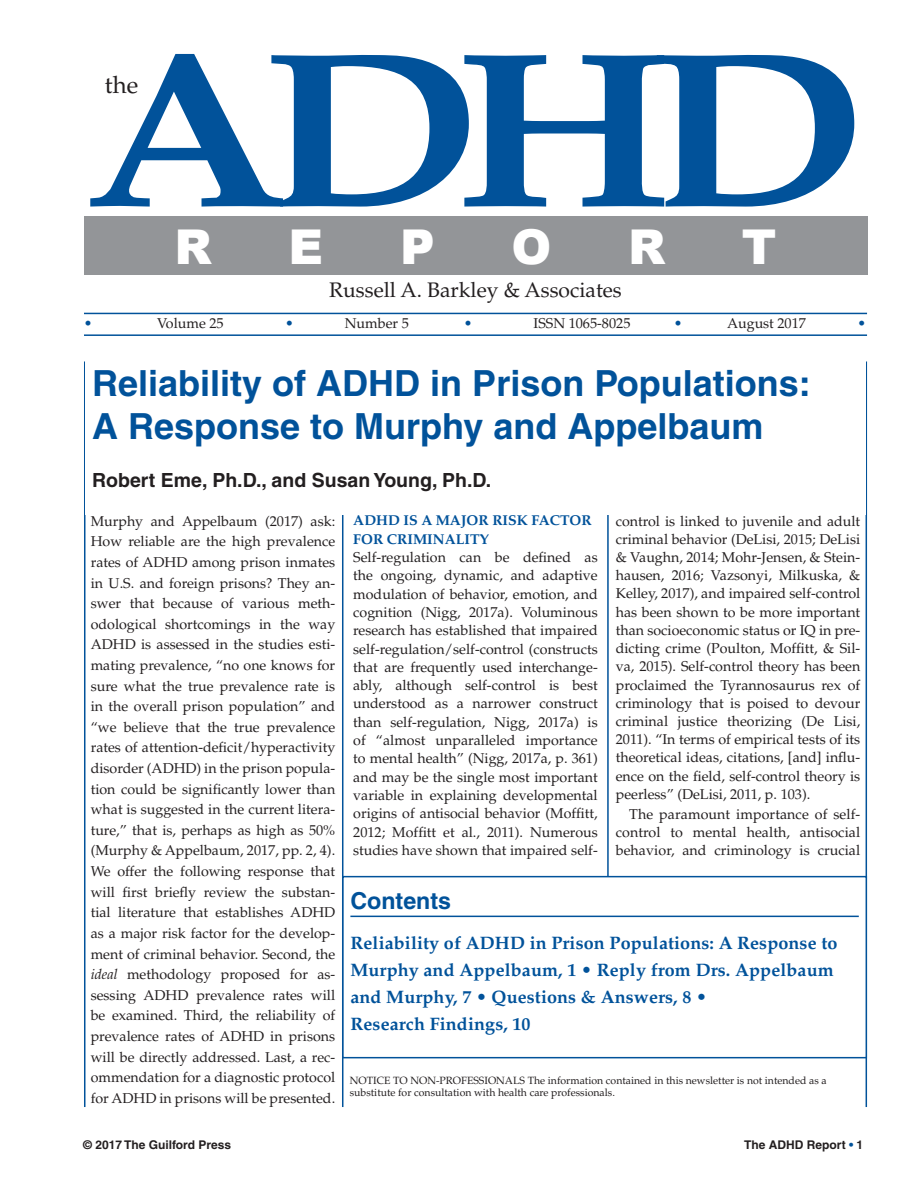
<style>
.page{position:relative;width:918px;height:1188px;background:#fff}
.page>*{position:absolute;margin:0;border:0;box-sizing:border-box;transform-origin:0 0}
.t1{font:700 221.55px "Palatino";color:#01529a;scale:1.19 1}
.t2{font:900 48px "Arial";color:#fff}
.t3{font:700 36px/43.2px "Helvetica";color:#01529a}
.t4{font:24px "Palatino";color:#231f20}
.t5{font:700 23.25px "Helvetica";color:#01529a}
.t6{font:21px "Palatino";color:#231f20}
.t7{font:700 19.5px "Helvetica";color:#231f20}
.t8{font:700 18px/27px "Palatino";letter-spacing:.005em;color:#01529a}
.t9{font:14.25px/20.5px "Palatino";color:#231f20;text-align:justify}
.t10{font:700 14.25px/18.3px "Palatino";color:#01529a}
.t11{font:14.25px "Palatino";color:#01529a}
.t12{font:700 12px "Helvetica";color:#231f20}
.t13{font:10.5px/12.6px "Palatino";color:#231f20}
.s1{font-style:italic}
.s2{color:#01529a}
</style>
<div class="page">
<hr style="left:84px;top:313px;width:783px;height:1px;background:#01529a">
<hr style="left:84px;top:334px;width:783px;height:2px;background:#01529a">
<hr style="left:84px;top:361px;width:1px;height:746px;background:#01529a">
<hr style="left:342px;top:361px;width:1px;height:746px;background:#01529a">
<hr style="left:607px;top:361px;width:2px;height:540px;background:#01529a">
<hr style="left:865px;top:361px;width:2px;height:746px;background:#01529a">
<div style="left:84px;top:216px;width:783px;height:58px;background:#939598"></div>
<hr style="left:350px;top:916px;width:509px;height:1px;background:#01529a">
<div style="left:342px;top:876px;width:525px;height:182px;border:2px solid #01529a"></div>
<h1 class="t1" style="left:84px;top:1px;width:659px">ADHD</h1>
<h3 class="t4" style="left:105px;top:70px;width:35px">the</h3>
<h2 class="t2" style="left:174px;top:212px;width:39px">R</h2>
<h2 class="t2" style="left:289px;top:212px;width:36px">E</h2>
<h2 class="t2" style="left:400px;top:212px;width:36px">P</h2>
<h2 class="t2" style="left:511px;top:212px;width:41px">O</h2>
<h2 class="t2" style="left:628px;top:212px;width:39px">R</h2>
<h2 class="t2" style="left:742px;top:212px;width:36px">T</h2>
<h3 class="t6" style="left:329px;top:278px;width:294px">Russell A. Barkley &amp; Associates</h3>
<p class="t11" style="left:84px;top:314px;width:10px">•</p>
<p class="t9" style="left:157px;top:313px;width:68px">Volume 25</p>
<p class="t11" style="left:285px;top:314px;width:10px">•</p>
<p class="t9" style="left:345px;top:313px;width:66px">Number 5</p>
<p class="t11" style="left:464px;top:314px;width:10px">•</p>
<p class="t9" style="left:534px;top:313px;width:98px">ISSN 1065-8025</p>
<p class="t11" style="left:674px;top:314px;width:10px">•</p>
<p class="t9" style="left:727px;top:313px;width:80px">August 2017</p>
<p class="t11" style="left:858px;top:314px;width:10px">•</p>
<h3 class="t3" style="left:92px;top:361px;width:720px">Reliability of ADHD in Prison Populations:<br>A Response to Murphy and Appelbaum</h3>
<h3 class="t7" style="left:92px;top:468px;width:401px">Robert Eme, Ph.D., and Susan Young, Ph.D.</h3>
<p class="t9" style="left:616px;top:512px;width:246px;line-height:18.1px">control is linked to juvenile and adult criminal behavior (DeLisi, 2015; DeLisi &amp; Vaughn, 2014; Mohr-Jensen, &amp; Stein&shy;hausen, 2016; Vazsonyi, Milkuska, &amp; Kelley, 2017), and impaired self-control has been shown to be more important than socioeconomic status or IQ in pre&shy;dicting crime (Poulton, Moffitt, &amp; Sil&shy;va, 2015). Self-control theory has been proclaimed the Tyrannosaurus rex of criminology that is poised to devour criminal justice theorizing (De Lisi, 2011). “In terms of empirical tests of its theoretical ideas, citations, [and] influ&shy;ence on the field, self-control theory is peerless” (DeLisi, 2011, p. 103).</p>
<p class="t9" style="left:616px;top:805px;width:246px;line-height:18.1px;text-indent:13px">The paramount importance of self&shy;control to mental health, antisocial behavior, and criminology is crucial</p>
<p class="t9" style="left:91px;top:511px;width:246px">Murphy and Appelbaum (2017) ask:<br>How reliable are the high prevalence rates of ADHD among prison inmates in U.S. and foreign prisons? They an&shy;swer that because of various meth&shy;odological shortcomings in the way ADHD is assessed in the studies esti&shy;mating prevalence, “no one knows for sure what the true prevalence rate is in the overall prison population” and “we believe that the true prevalence rates of attention-deficit/hyperactivity disorder (ADHD) in the prison popula&shy;tion could be significantly lower than what is suggested in the current litera&shy;ture,” that is, perhaps as high as 50% (Murphy &amp; Appelbaum, 2017, pp. 2, 4).<br>We offer the following response that will first briefly review the substan&shy;tial literature that establishes ADHD as a major risk factor for the develop&shy;ment of criminal behavior. Second, the <span class="s1">ideal</span> methodology proposed for as&shy;sessing ADHD prevalence rates will be examined. Third, the reliability of prevalence rates of ADHD in prisons will be directly addressed. Last, a rec&shy;ommendation for a diagnostic protocol for ADHD in prisons will be presented.</p>
<p class="t10" style="left:353px;top:511px;width:240px">ADHD IS A MAJOR RISK FACTOR<br>FOR CRIMINALITY</p>
<p class="t9" style="left:353px;top:548px;width:246px;line-height:18.3px">Self-regulation can be defined as the ongoing, dynamic, and adaptive modulation of behavior, emotion, and cognition (Nigg, 2017a). Voluminous research has established that impaired self-regulation/self-control (constructs that are frequently used interchange&shy;ably, although self-control is best understood as a narrower construct than self-regulation, Nigg, 2017a) is of “almost unparalleled importance to mental health” (Nigg, 2017a, p. 361) and may be the single most important variable in explaining developmental origins of antisocial behavior (Moffitt, 2012; Moffitt et al., 2011). Numerous studies have shown that impaired self-</p>
<h3 class="t5" style="left:350px;top:886px;width:102px">Contents</h3>
<p class="t8" style="left:350px;top:930px;width:489px">Reliability of ADHD in Prison Populations: A Response to Murphy and Appelbaum, 1 • Reply from Drs. Appelbaum and Murphy, 7 • Questions &amp; Answers, 8 •<br>Research Findings, 10</p>
<p class="t13" style="left:350px;top:1074px;width:478px">NOTICE TO NON-PROFESSIONALS The information contained in this newsletter is not intended as a substitute for consultation with health care professionals.</p>
<p class="t12" style="left:83px;top:1137px;width:149px">© 2017 The Guilford Press</p>
<p class="t12" style="left:744px;top:1137px;width:121px">The ADHD Report <span class="s2">•</span> 1</p>
</div>
